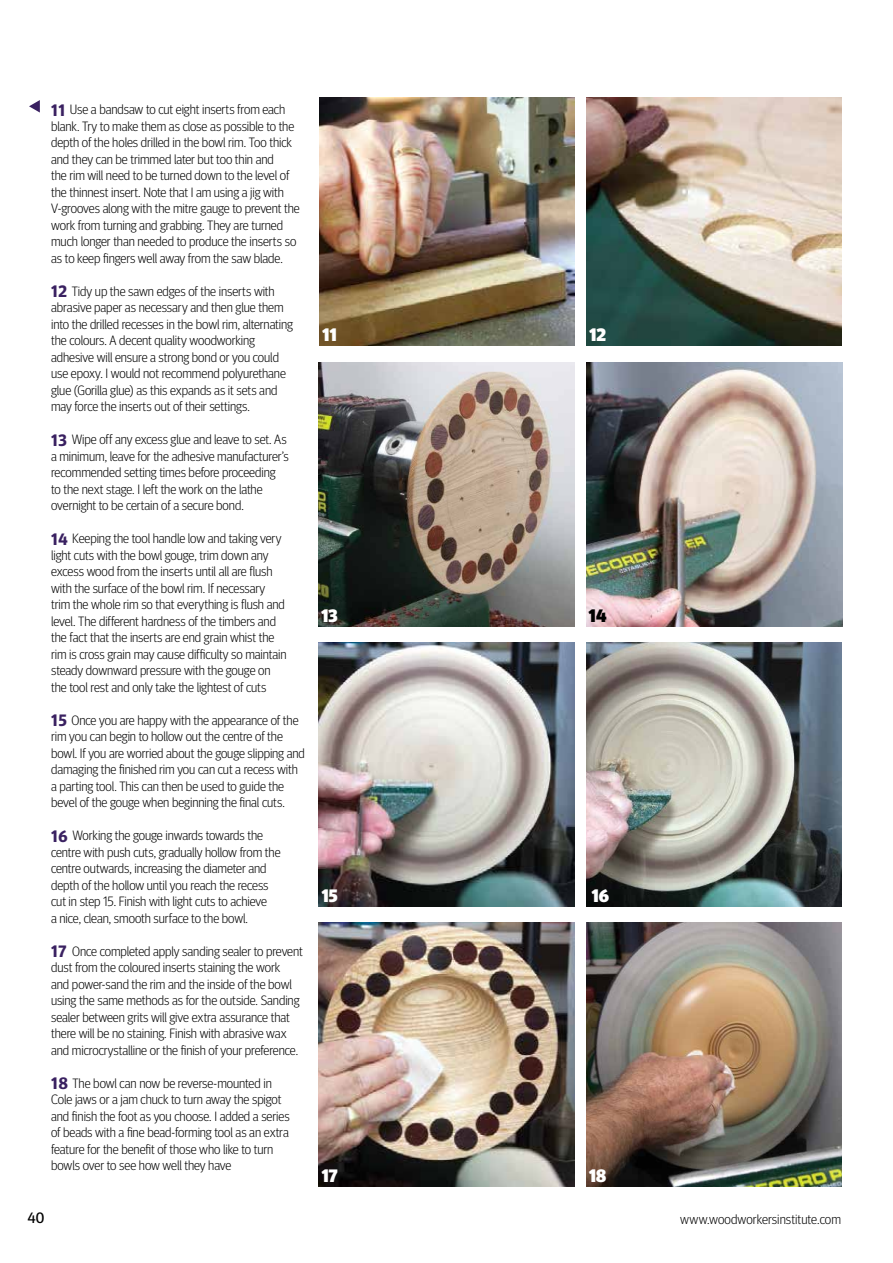
<style>
.page{position:relative;width:893px;height:1263px;background:#fff}
.page>*{position:absolute;margin:0;border:0;box-sizing:border-box;transform-origin:0 0}
.t1{font:900 18px "Meta Headline";letter-spacing:-.015em;color:#fff}
.t2{font:900 18px "Meta Headline";color:#000}
.t3{font:15px "Meta Headline";color:#000}
.t4{font:300 13.5px/16.5px "Meta Headline";letter-spacing:-.005em;color:#000}
.s1{font-weight:700;font-size:16.5px;color:#3a2161}
</style>
<div class="page">
<img style="left:587px;top:643px;width:255px;height:263px">
<img style="left:319px;top:98px;width:255px;height:247px">
<img style="left:587px;top:98px;width:255px;height:247px">
<svg style="left:29px;top:100px;width:11px;height:13px"></svg>
<img style="left:319px;top:362px;width:255px;height:264px">
<img style="left:587px;top:362px;width:255px;height:264px">
<img style="left:587px;top:923px;width:255px;height:263px">
<img style="left:319px;top:643px;width:255px;height:263px">
<img style="left:319px;top:922px;width:255px;height:264px">
<p class="t4" style="left:51px;top:101px;width:250px"><span class="s1">11</span> Use a bandsaw to cut eight inserts from each blank. Try to make them as close as possible to the depth of the holes drilled in the bowl rim. Too thick and they can be trimmed later but too thin and<br>the rim will need to be turned down to the level of the thinnest insert. Note that I am using a jig with V-grooves along with the mitre gauge to prevent the work from turning and grabbing. They are turned much longer than needed to produce the inserts so as to keep fingers well away from the saw blade.</p>
<p class="t4" style="left:51px;top:283px;width:243px"><span class="s1">12</span> Tidy up the sawn edges of the inserts with abrasive paper as necessary and then glue them into the drilled recesses in the bowl rim, alternating the colours. A decent quality woodworking adhesive will ensure a strong bond or you could use epoxy. I would not recommend polyurethane glue (Gorilla glue) as this expands as it sets and may force the inserts out of their settings.</p>
<p class="t4" style="left:51px;top:431px;width:239px"><span class="s1">13</span> Wipe off any excess glue and leave to set. As a minimum, leave for the adhesive manufacturer’s recommended setting times before proceeding<br>to the next stage. I left the work on the lathe overnight to be certain of a secure bond.</p>
<p class="t4" style="left:51px;top:530px;width:237px"><span class="s1">14</span> Keeping the tool handle low and taking very light cuts with the bowl gouge, trim down any excess wood from the inserts until all are flush with the surface of the bowl rim. If necessary trim the whole rim so that everything is flush and level. The different hardness of the timbers and the fact that the inserts are end grain whist the rim is cross grain may cause difficulty so maintain steady downward pressure with the gouge on the tool rest and only take the lightest of cuts</p>
<p class="t4" style="left:51px;top:712px;width:255px"><span class="s1">15</span> Once you are happy with the appearance of the rim you can begin to hollow out the centre of the bowl. If you are worried about the gouge slipping and damaging the finished rim you can cut a recess with a parting tool. This can then be used to guide the bevel of the gouge when beginning the final cuts.</p>
<p class="t4" style="left:51px;top:827px;width:231px"><span class="s1">16</span> Working the gouge inwards towards the centre with push cuts, gradually hollow from the centre outwards, increasing the diameter and depth of the hollow until you reach the recess cut in step 15. Finish with light cuts to achieve<br>a nice, clean, smooth surface to the bowl.</p>
<p class="t4" style="left:51px;top:943px;width:253px"><span class="s1">17</span> Once completed apply sanding sealer to prevent dust from the coloured inserts staining the work<br>and power-sand the rim and the inside of the bowl using the same methods as for the outside. Sanding sealer between grits will give extra assurance that there will be no staining. Finish with abrasive wax and microcrystalline or the finish of your preference.</p>
<p class="t4" style="left:51px;top:1075px;width:240px"><span class="s1">18</span> The bowl can now be reverse-mounted in Cole jaws or a jam chuck to turn away the spigot and finish the foot as you choose. I added a series of beads with a fine bead-forming tool as an extra feature for the benefit of those who like to turn bowls over to see how well they have</p>
<h1 class="t1" style="left:322px;top:324px;width:16px">11</h1>
<h1 class="t1" style="left:589px;top:324px;width:19px">12</h1>
<h1 class="t1" style="left:321px;top:605px;width:18px">13</h1>
<h1 class="t2" style="left:589px;top:605px;width:19px">14</h1>
<h1 class="t1" style="left:321px;top:885px;width:18px">15</h1>
<h1 class="t1" style="left:592px;top:885px;width:19px">16</h1>
<h1 class="t1" style="left:321px;top:1165px;width:18px">17</h1>
<h1 class="t1" style="left:589px;top:1165px;width:19px">18</h1>
<p class="t3" style="left:28px;top:1209px;width:18px">40</p>
<p class="t4" style="left:680px;top:1210px;width:162px">www.woodworkersinstitute.com</p>
</div>
